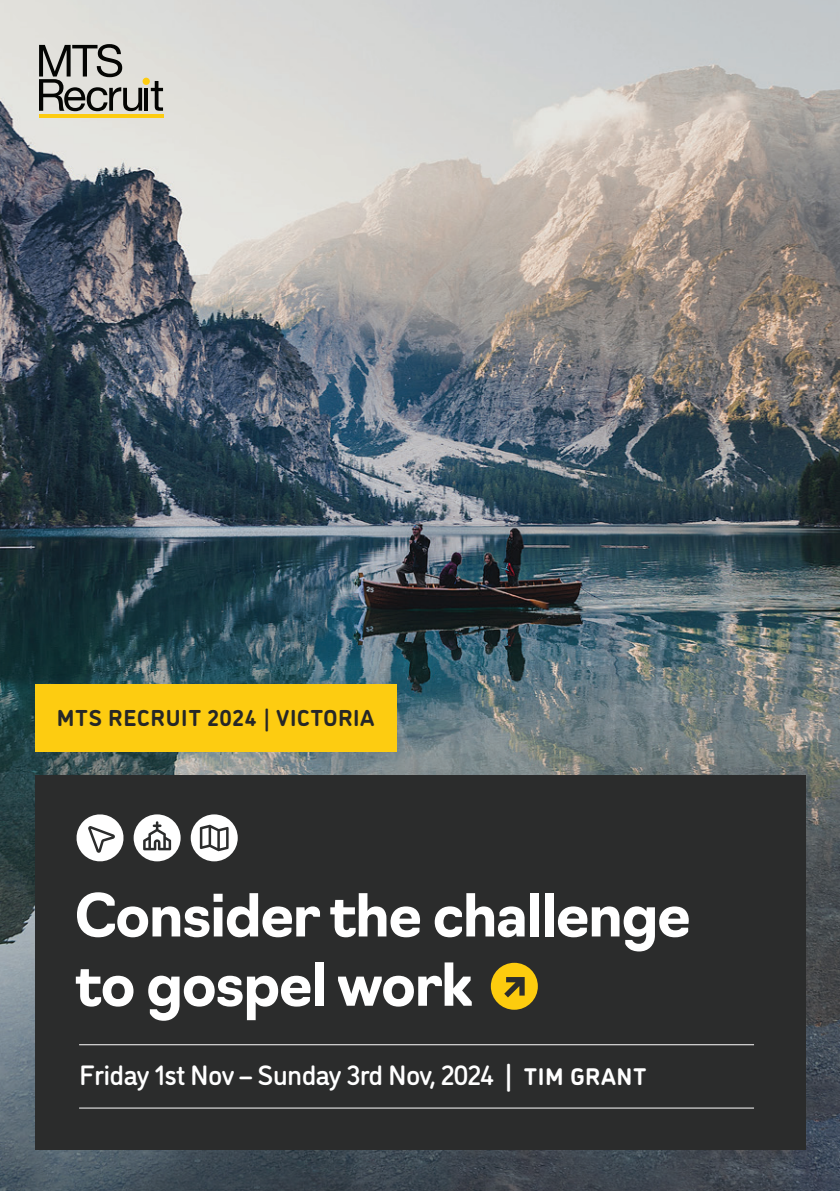
<style>
.page{position:relative;width:840px;height:1191px;background:#fff}
.page>*{position:absolute;margin:0;border:0;box-sizing:border-box;transform-origin:0 0}
.t1{font:700 57.8px/69.2px "Navigo";letter-spacing:-.025em;color:#fff}
.t2{font:500 28px "DI Nosaur";letter-spacing:-.025em;color:#fff}
.t3{font:700 23px "DI Nosaur";letter-spacing:.025em;color:#262727}
.s1{font-weight:700}
.s2{font-weight:700;font-size:24px}
</style>
<div class="page">
<img style="left:0;top:0;width:839px;height:1191px">
<div style="left:142px;top:78px;width:8px;height:7px;background:#fdcc11;border-radius:50%"></div>
<hr style="left:144px;top:88px;width:4px;height:23px;background:#040503">
<svg style="left:151px;top:81px;width:12px;height:30px"></svg>
<svg style="left:39px;top:44px;width:103px;height:67px;background:#9c9c98"></svg>
<hr style="left:39px;top:114px;width:124px;height:4px;background:#fdcc11">
<div style="left:35px;top:775px;width:770px;height:375px;background:#2b2c2c"></div>
<hr style="left:79px;top:1044px;width:674px;height:1px;background:#fff">
<hr style="left:79px;top:1107px;width:674px;height:1px;background:#fff">
<div style="left:35px;top:684px;width:361px;height:68px;background:#fdcc11"></div>
<div style="left:191px;top:814px;width:46px;height:47px;background:#fff;border-radius:50%"></div>
<svg style="left:200px;top:824px;width:28px;height:27px"></svg>
<div style="left:133px;top:814px;width:47px;height:47px;background:#fff;border-radius:50%"></div>
<svg style="left:143px;top:821px;width:28px;height:29px"></svg>
<svg style="left:76px;top:814px;width:48px;height:48px"></svg>
<div style="left:490px;top:962px;width:47px;height:47px;background:#fdcc0e;border-radius:50%"></div>
<svg style="left:504px;top:977px;width:20px;height:20px"></svg>
<p class="t3" style="left:57px;top:700px;width:319px">MTS RECRUIT 2024 | VICTORIA</p>
<h1 class="t1" style="left:74px;top:876px;width:617px">Consider the challenge to gospel work</h1>
<p class="t2" style="left:79px;top:1055px;width:568px">Friday 1st Nov – Sunday 3rd Nov, 2024 <span class="s1">|</span> <span class="s2">TIM GRANT</span></p>
</div>
